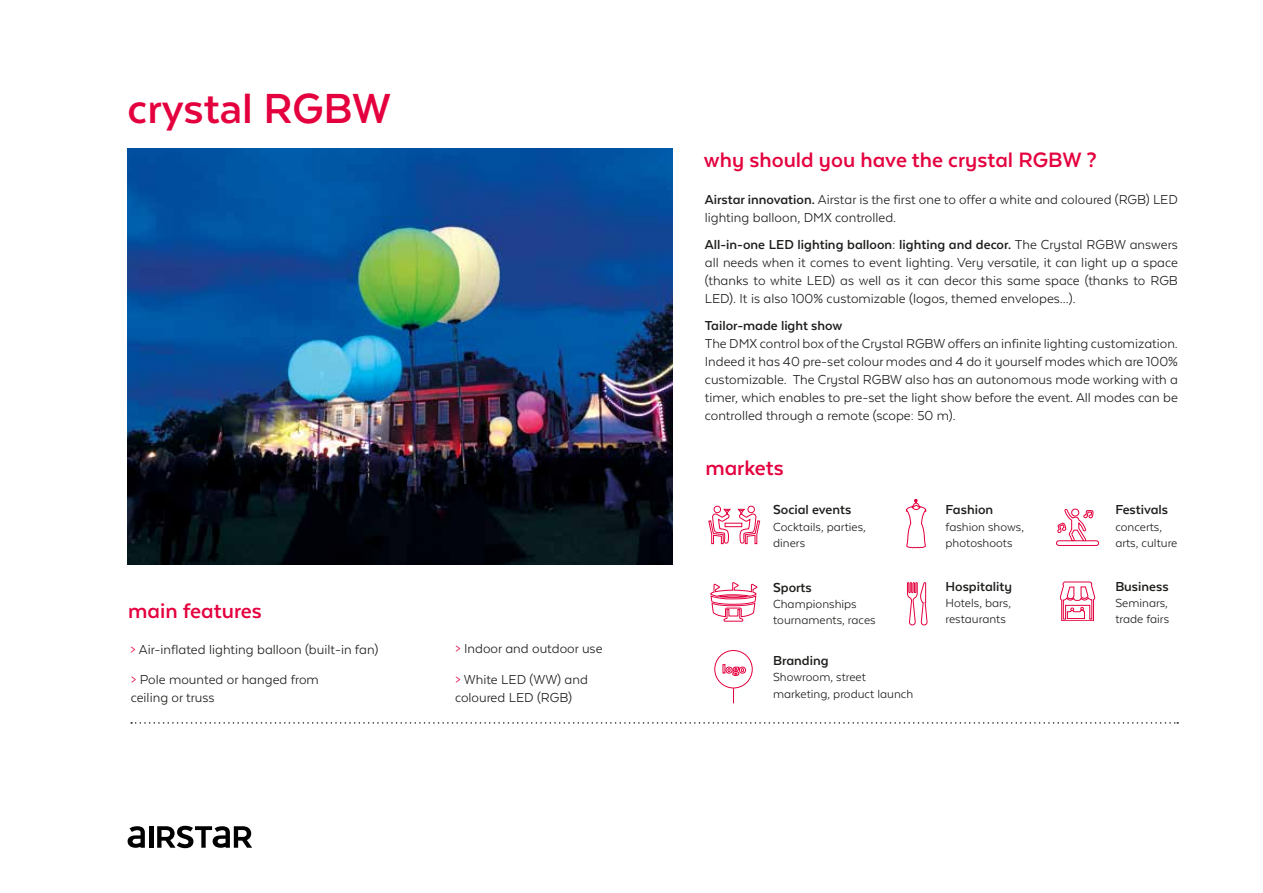
<style>
.page{position:relative;width:1263px;height:893px;background:#fff}
.page>*{position:absolute;margin:0;border:0;box-sizing:border-box;transform-origin:0 0}
.t1{font:700 48.45px "Texta";color:#e4003e}
.t2{font:700 24px "Texta Alt";color:#e4003e}
.t3{font:15px/18px "Texta Alt";color:#1d1d1b}
.t4{font:700 15px "Texta Alt";color:#1d1d1b}
.t5{font:13.5px/16.2px "Texta Alt";color:#1d1d1b}
.s1{color:#e4003e}
.s2{font-weight:700}
</style>
<div class="page">
<hr style="left:149px;top:826px;width:4px;height:22px;background:#000">
<svg style="left:157px;top:826px;width:95px;height:22px"></svg>
<svg style="left:128px;top:826px;width:17px;height:22px"></svg>
<svg style="left:710px;top:582px;width:48px;height:40px"></svg>
<svg style="left:131px;top:722px;width:1047px;height:2px"></svg>
<svg style="left:1060px;top:582px;width:35px;height:39px"></svg>
<svg style="left:1056px;top:508px;width:44px;height:38px"></svg>
<svg style="left:906px;top:499px;width:21px;height:49px"></svg>
<svg style="left:907px;top:582px;width:21px;height:44px"></svg>
<div style="left:748px;top:506px;width:7px;height:7px;border:1px solid #e4003e;border-radius:50%"></div>
<div style="left:714px;top:506px;width:7px;height:7px;border:1px solid #e4003e;border-radius:50%"></div>
<div style="left:725px;top:523px;width:17px;height:4px;border:1px solid #e4003e"></div>
<svg style="left:708px;top:508px;width:23px;height:36px"></svg>
<svg style="left:737px;top:508px;width:23px;height:36px"></svg>
<div style="left:714px;top:650px;width:38px;height:38px;border:1px solid #e4003e;border-radius:50%"></div>
<svg style="left:733px;top:688px;width:1px;height:15px"></svg>
<svg style="left:723px;top:664px;width:23px;height:12px"></svg>
<img style="left:128px;top:149px;width:545px;height:416px">
<h1 class="t1" style="left:128px;top:84px;width:265px">crystal RGBW</h1>
<h2 class="t2" style="left:128px;top:598px;width:135px">main features</h2>
<p class="t3" style="left:130px;top:634px;width:249px;line-height:30.3px"><span class="s1">&gt;</span> Air-inflated lighting balloon (built-in fan) <span class="s1">&gt;</span> Pole mounted or hanged from</p>
<p class="t3" style="left:131px;top:689px;width:85px">ceiling or truss</p>
<p class="t3" style="left:455px;top:639px;width:149px"><span class="s1">&gt;</span> Indoor and outdoor use</p>
<p class="t3" style="left:455px;top:671px;width:134px"><span class="s1">&gt;</span> White LED (WW) and coloured LED (RGB)</p>
<h2 class="t2" style="left:704px;top:147px;width:394px">why should you have the crystal RGBW ?</h2>
<p class="t3" style="left:705px;top:191px;width:474px"><span class="s2">Airstar innovation.</span> Airstar is the first one to offer a white and coloured (RGB) LED lighting balloon, DMX controlled.</p>
<p class="t3" style="left:705px;top:236px;width:475px;text-align:justify"><span class="s2">All-in-one LED lighting balloon: lighting and decor.</span> The Crystal RGBW answers all needs when it comes to event lighting. Very versatile, it can light up a space (thanks to white LED) as well as it can decor this same space (thanks to RGB LED). It is also 100% customizable (logos, themed envelopes...).</p>
<p class="t4" style="left:705px;top:318px;width:139px">Tailor-made light show</p>
<p class="t3" style="left:705px;top:335px;width:475px;text-align:justify">The DMX control box of the Crystal RGBW offers an infinite lighting customization.<br>Indeed it has 40 pre-set colour modes and 4 do it yourself modes which are 100% customizable. The Crystal RGBW also has an autonomous mode working with a timer, which enables to pre-set the light show before the event. All modes can be controlled through a remote (scope: 50 m).</p>
<h2 class="t2" style="left:705px;top:456px;width:80px">markets</h2>
<p class="t4" style="left:773px;top:502px;width:80px">Social events</p>
<p class="t5" style="left:773px;top:518px;width:94px">Cocktails, parties, diners</p>
<p class="t4" style="left:773px;top:580px;width:40px">Sports</p>
<p class="t5" style="left:773px;top:596px;width:104px">Championships tournaments, races</p>
<p class="t4" style="left:773px;top:653px;width:57px">Branding</p>
<p class="t5" style="left:773px;top:669px;width:142px">Showroom, street marketing, product launch</p>
<p class="t4" style="left:945px;top:502px;width:49px">Fashion</p>
<p class="t5" style="left:945px;top:518px;width:80px">fashion shows, photoshoots</p>
<p class="t4" style="left:945px;top:579px;width:68px">Hospitality</p>
<p class="t5" style="left:945px;top:595px;width:67px">Hotels, bars, restaurants</p>
<p class="t4" style="left:1115px;top:502px;width:54px">Festivals</p>
<p class="t5" style="left:1115px;top:518px;width:64px">concerts, arts, culture</p>
<p class="t4" style="left:1115px;top:579px;width:55px">Business</p>
<p class="t5" style="left:1115px;top:595px;width:55px">Seminars, trade fairs</p>
</div>
